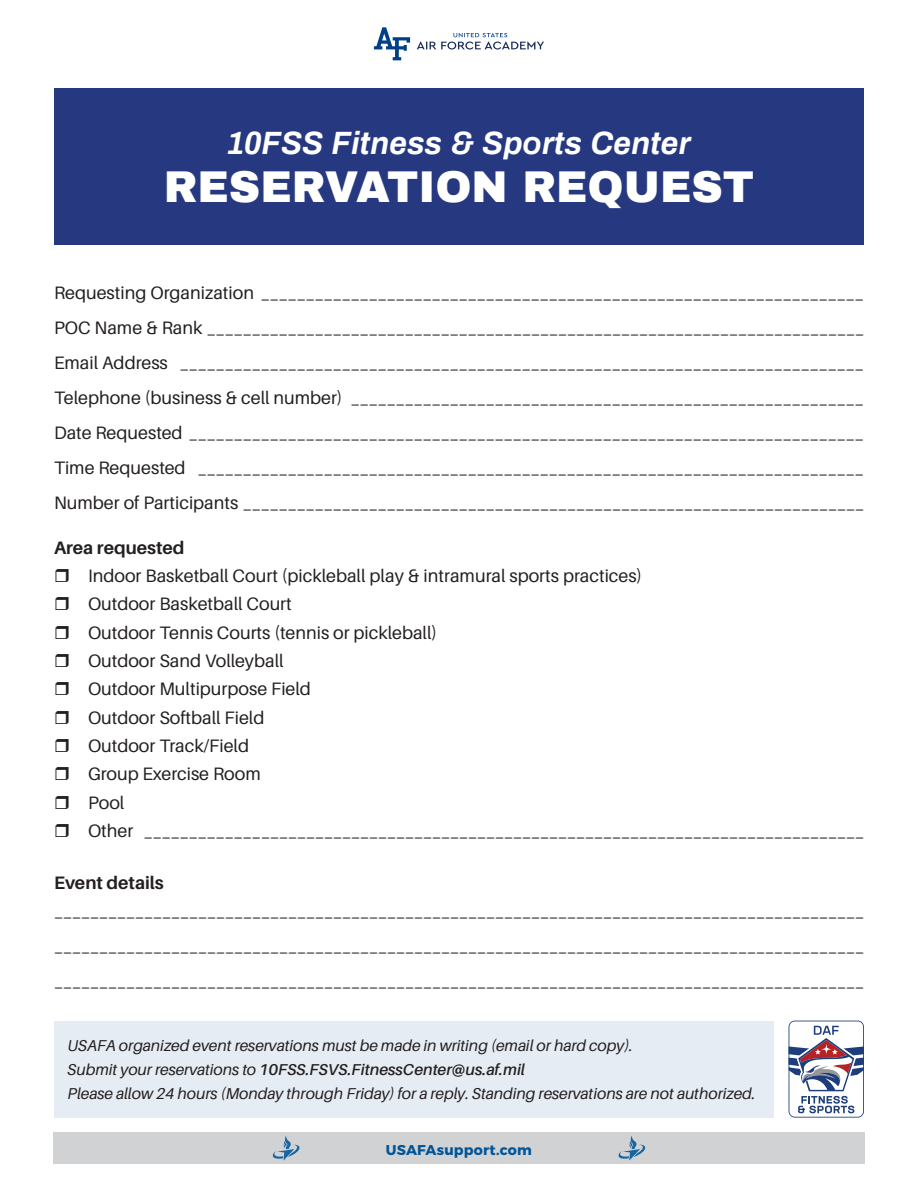
<style>
.page{position:relative;width:918px;height:1188px;background:#fff}
.page>*{position:absolute;margin:0;border:0;box-sizing:border-box;transform-origin:0 0}
.t1{font:900 43.5px "Archivo";color:#fff}
.t2{font:italic 700 31.5px "Archivo";color:#fff}
.t3{font:18px/28.3px "Aileron";color:#231f20;text-align:justify}
.t4{font:700 18px "Aileron";color:#231f20}
.t5{font:italic 15.75px/24px "Aileron";color:#231f20}
.t6{font:700 14.25px "Montserrat";letter-spacing:.015em;color:#015597}
.s1{font-weight:600}
</style>
<div class="page">
<svg style="left:417px;top:33px;width:127px;height:17px"></svg>
<svg style="left:374px;top:27px;width:36px;height:33px"></svg>
<div style="left:53px;top:1132px;width:812px;height:32px;background:#d1d2d4"></div>
<svg style="left:272px;top:1135px;width:28px;height:26px"></svg>
<svg style="left:618px;top:1135px;width:28px;height:26px"></svg>
<div style="left:54px;top:89px;width:810px;height:156px;background:#263980"></div>
<div style="left:54px;top:1021px;width:719px;height:97px;background:#e6ecf3"></div>
<svg style="left:789px;top:1021px;width:75px;height:97px"></svg>
<h2 class="t2" style="left:227px;top:122px;width:465px">10FSS Fitness &amp; Sports Center</h2>
<h1 class="t1" style="left:164px;top:161px;width:592px">RESERVATION REQUEST</h1>
<p class="t3" style="left:54px;top:275px;width:811px;line-height:35.1px">Requesting Organization ___________________________________________________________________ POC Name &amp; Rank _________________________________________________________________________ Email Address ____________________________________________________________________________ Telephone (business &amp; cell number) _________________________________________________________ Date Requested ___________________________________________________________________________ Time Requested __________________________________________________________________________ Number of Participants _____________________________________________________________________</p>
<p class="t4" style="left:54px;top:537px;width:132px">Area requested</p>
<p class="t3" style="left:88px;top:562px;width:777px;text-align:left">Indoor Basketball Court (pickleball play &amp; intramural sports practices)<br>Outdoor Basketball Court<br>Outdoor Tennis Courts (tennis or pickleball)<br>Outdoor Sand Volleyball<br>Outdoor Multipurpose Field<br>Outdoor Softball Field<br>Outdoor Track/Field<br>Group Exercise Room<br>Pool<br>Other ________________________________________________________________________________</p>
<p class="t4" style="left:54px;top:872px;width:111px">Event details</p>
<p class="t3" style="left:54px;top:893px;width:811px;line-height:35.1px">__________________________________________________________________________________________ __________________________________________________________________________________________ __________________________________________________________________________________________</p>
<p class="t5" style="left:68px;top:1034px;width:690px">USAFA organized event reservations must be made in writing (email or hard copy).<br>Submit your reservations to <span class="s1">10FSS.FSVS.FitnessCenter@us.af.mil<br></span>Please allow 24 hours (Monday through Friday) for a reply. Standing reservations are not authorized.</p>
<p class="t6" style="left:386px;top:1138px;width:148px">USAFAsupport.com</p>
</div>
